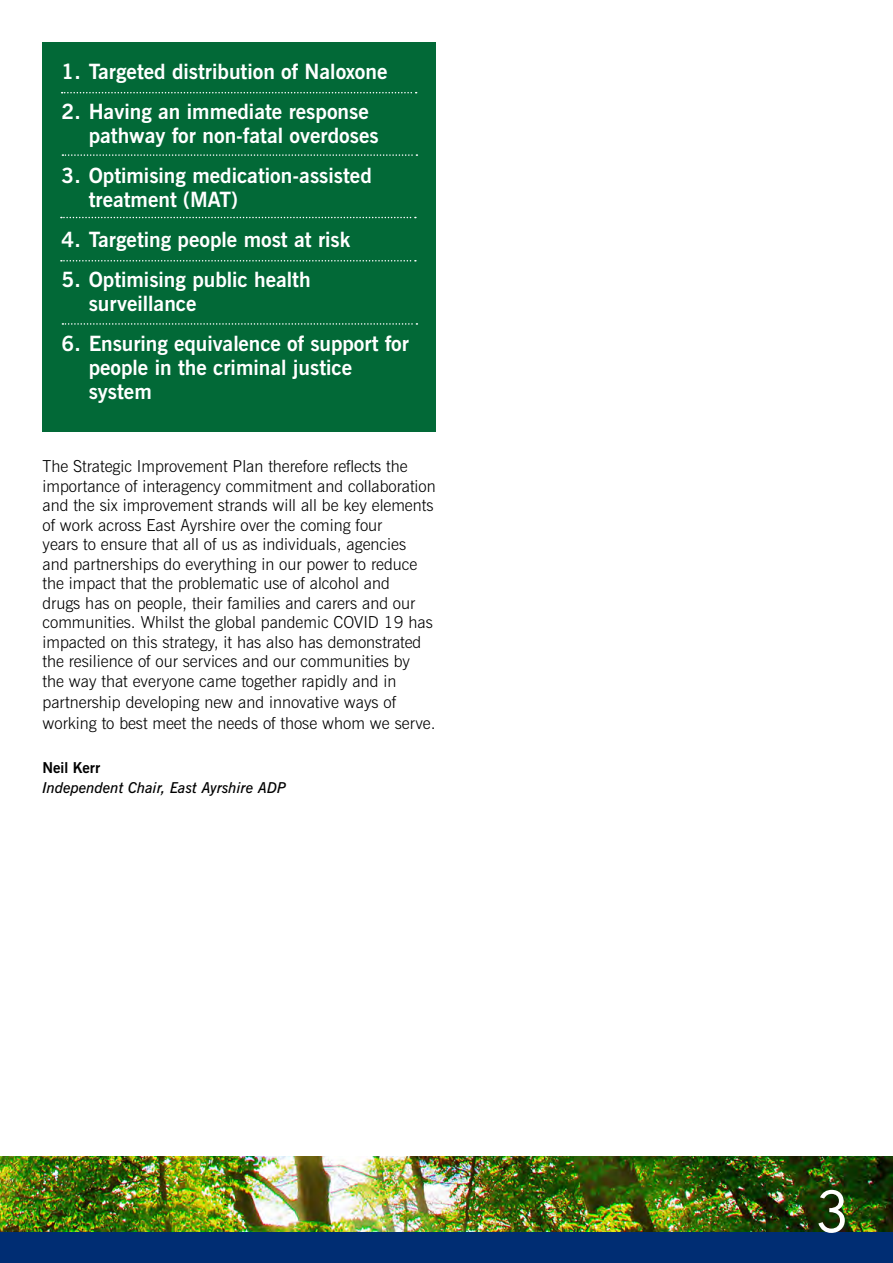
<style>
.page{position:relative;width:893px;height:1263px;background:#fff}
.page>*{position:absolute;margin:0;border:0;box-sizing:border-box;transform-origin:0 0}
.t1{font:57px "Geometric 415 BT Lite A";color:#fff}
.t2{font:700 21px/24px "News Gothic BT";color:#fff}
.t3{font:300 16.5px/19.5px "News Gothic BT";color:#000}
.t4{font:italic 600 15px "News Gothic BT";color:#000}
.t5{font:700 15px "News Gothic BT";color:#000}
</style>
<div class="page">
<div style="left:0;top:1157px;width:893px;height:106px;background:#002d73"></div>
<img style="left:0;top:1157px;width:893px;height:74px">
<div style="left:43px;top:43px;width:393px;height:389px;background:#026937"></div>
<svg style="left:62px;top:92px;width:355px;height:1px"></svg>
<svg style="left:62px;top:154px;width:355px;height:2px"></svg>
<svg style="left:61px;top:217px;width:355px;height:1px"></svg>
<svg style="left:61px;top:260px;width:355px;height:1px"></svg>
<svg style="left:62px;top:323px;width:355px;height:2px"></svg>
<p class="t2" style="left:62px;top:59px;width:327px">1. Targeted distribution of Naloxone</p>
<p class="t2" style="left:89px;top:99px;width:292px;text-indent:-27px">2. Having an immediate response pathway for non-fatal overdoses</p>
<p class="t2" style="left:89px;top:163px;width:285px;text-indent:-27px">3. Optimising medication-assisted treatment (MAT)</p>
<p class="t2" style="left:62px;top:227px;width:290px">4. Targeting people most at risk</p>
<p class="t2" style="left:89px;top:267px;width:224px;text-indent:-27px">5. Optimising public health surveillance</p>
<p class="t2" style="left:89px;top:331px;width:322px;text-indent:-27px">6. Ensuring equivalence of support for people in the criminal justice system</p>
<p class="t3" style="left:43px;top:456px;width:395px">The Strategic Improvement Plan therefore reflects the importance of interagency commitment and collaboration and the six improvement strands will all be key elements of work across East Ayrshire over the coming four<br>years to ensure that all of us as individuals, agencies and partnerships do everything in our power to reduce the impact that the problematic use of alcohol and<br>drugs has on people, their families and carers and our communities. Whilst the global pandemic COVID 19 has impacted on this strategy, it has also has demonstrated the resilience of our services and our communities by<br>the way that everyone came together rapidly and in</p>
<p class="t3" style="left:43px;top:691px;width:395px;line-height:21px">partnership developing new and innovative ways of working to best meet the needs of those whom we serve.</p>
<p class="t5" style="left:43px;top:759px;width:59px">Neil Kerr</p>
<p class="t4" style="left:43px;top:778px;width:245px">Independent Chair, East Ayrshire ADP</p>
<h1 class="t1" style="left:816px;top:1177px;width:34px">3</h1>
</div>
